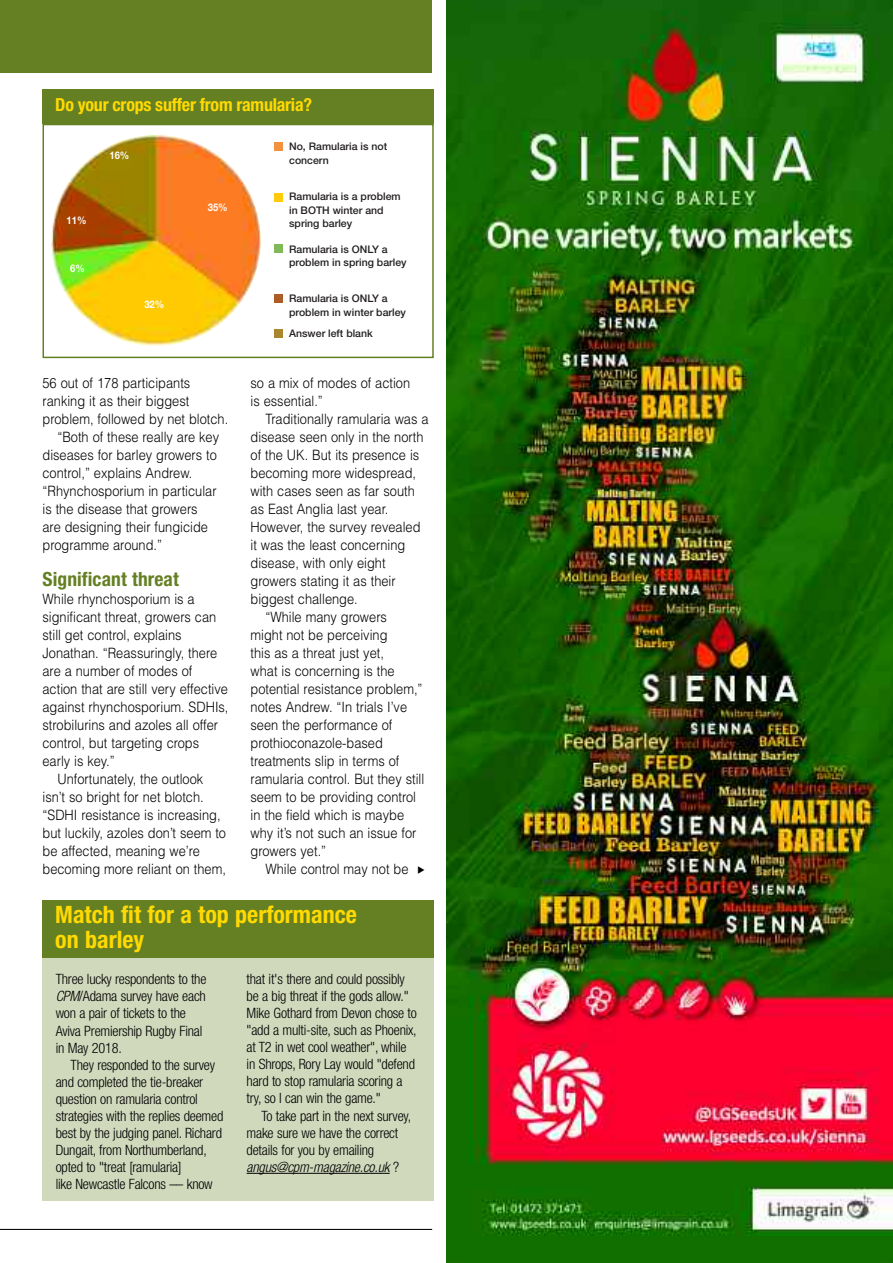
<style>
.page{position:relative;width:893px;height:1263px;background:#fff}
.page>*{position:absolute;margin:0;border:0;box-sizing:border-box;transform-origin:0 0}
.t1{font:700 condensed 24px/25.5px "Helvetica Neue";color:#ffd902}
.t2{font:700 condensed 19.5px "Helvetica Neue";letter-spacing:.005em;color:#648022}
.t3{font:700 condensed 18px "Helvetica Neue";letter-spacing:-.015em;color:#ffd902}
.t4{font:300 14.25px/18px "Helvetica";color:#000;scale:.9 1}
.t5{font:300 condensed 14.25px/17.1px "Helvetica Neue";letter-spacing:-.015em;color:#000}
.t6{font:500 10.5px/13.5px "Helvetica Neue";color:#231f20}
.t7{font:700 10.5px "Helvetica Neue";color:#fff;scale:.9 1}
.s1{font-style:italic}
</style>
<div class="page">
<img style="left:446px;top:0;width:447px;height:1263px">
<div style="left:43px;top:957px;width:391px;height:244px;background:#d1d9bd"></div>
<hr style="left:247px;top:1173px;width:82px;height:1px;background:#000">
<hr style="left:329px;top:1173px;width:61px;height:1px;background:#000">
<div style="left:43px;top:900px;width:391px;height:58px;background:#648022"></div>
<div style="left:0;top:0;width:431px;height:72px;background:#648022"></div>
<div style="left:43px;top:89px;width:391px;height:35px;background:#648022"></div>
<div style="left:274px;top:142px;width:8px;height:9px;background:#f3913f"></div>
<div style="left:274px;top:193px;width:8px;height:8px;background:#feca0a"></div>
<div style="left:274px;top:244px;width:8px;height:9px;background:#80ba58"></div>
<div style="left:274px;top:294px;width:8px;height:8px;background:#ae5c26"></div>
<div style="left:274px;top:329px;width:8px;height:9px;background:#a8872e"></div>
<div style="left:43px;top:124px;width:391px;height:234px;border:2px solid #648022"></div>
<img style="left:51px;top:135px;width:210px;height:211px">
<hr style="left:0;top:1229px;width:432px;height:1px;background:#000">
<p class="t3" style="left:55px;top:98px;width:258px">Do your crops suffer from ramularia?</p>
<p class="t6" style="left:289px;top:141px;width:96px">No, Ramularia is no concern</p>
<p class="t6" style="left:289px;top:191px;width:113px">Ramularia is a problem n BOTH winter and spring barley</p>
<p class="t6" style="left:289px;top:243px;width:119px">Ramularia is ONLY a problem in spring barley</p>
<p class="t6" style="left:289px;top:293px;width:118px">Ramularia is ONLY a problem in winter barley</p>
<p class="t6" style="left:289px;top:327px;width:85px">Answer left blank</p>
<p class="t7" style="left:109px;top:152px;width:24px">16%</p>
<p class="t7" style="left:208px;top:204px;width:24px">35%</p>
<p class="t7" style="left:67px;top:217px;width:24px">11%</p>
<p class="t7" style="left:70px;top:264px;width:18px">6%</p>
<p class="t7" style="left:144px;top:300px;width:24px">32%</p>
<p class="t4" style="left:43px;top:374px;width:166px">56 out of 178 participants</p>
<p class="t4" style="left:43px;top:392px;width:165px">ranking it as their biggest</p>
<p class="t4" style="left:43px;top:410px;width:208px">problem, followed by net blotch.</p>
<p class="t4" style="left:57px;top:428px;width:181px">“Both of these really are key</p>
<p class="t4" style="left:43px;top:446px;width:195px">diseases for barley growers to</p>
<p class="t4" style="left:43px;top:464px;width:168px">control,” explains Andrew.</p>
<p class="t4" style="left:43px;top:482px;width:195px">“Rhynchosporium in particular</p>
<p class="t4" style="left:43px;top:500px;width:174px">is the disease that growers</p>
<p class="t4" style="left:43px;top:518px;width:185px">are designing their fungicide</p>
<p class="t4" style="left:43px;top:536px;width:134px">programme around.”</p>
<h2 class="t2" style="left:43px;top:572px;width:138px">Significant threat</h2>
<p class="t4" style="left:43px;top:590px;width:171px">While rhynchosporium is a</p>
<p class="t4" style="left:43px;top:608px;width:195px">significant threat, growers can</p>
<p class="t4" style="left:43px;top:626px;width:156px">still get control, explains</p>
<p class="t4" style="left:43px;top:644px;width:196px">Jonathan. “Reassuringly, there</p>
<p class="t4" style="left:43px;top:662px;width:168px">are a number of modes of</p>
<p class="t4" style="left:43px;top:680px;width:208px">action that are still very effective</p>
<p class="t4" style="left:43px;top:698px;width:208px">against rhynchosporium. SDHIs,</p>
<p class="t4" style="left:43px;top:716px;width:197px">strobilurins and azoles all offer</p>
<p class="t4" style="left:43px;top:734px;width:176px">control, but targeting crops</p>
<p class="t4" style="left:43px;top:752px;width:82px">early is key.”</p>
<p class="t4" style="left:57px;top:770px;width:164px">Unfortunately, the outlook</p>
<p class="t4" style="left:43px;top:788px;width:181px">isn’t so bright for net blotch.</p>
<p class="t4" style="left:43px;top:806px;width:199px">“SDHI resistance is increasing,</p>
<p class="t4" style="left:43px;top:824px;width:205px">but luckily, azoles don’t seem to</p>
<p class="t4" style="left:43px;top:842px;width:176px">be affected, meaning we’re</p>
<p class="t4" style="left:43px;top:860px;width:205px">becoming more reliant on them,</p>
<p class="t4" style="left:251px;top:374px;width:179px">so a mix of modes of action is essential.”</p>
<p class="t4" style="left:265px;top:410px;width:183px">Traditionally ramularia was a</p>
<p class="t4" style="left:251px;top:428px;width:194px">disease seen only in the north</p>
<p class="t4" style="left:251px;top:446px;width:189px">of the UK. But its presence is</p>
<p class="t4" style="left:251px;top:464px;width:185px">becoming more widespread,</p>
<p class="t4" style="left:251px;top:482px;width:184px">with cases seen as far south</p>
<p class="t4" style="left:251px;top:500px;width:155px">as East Anglia last year.</p>
<p class="t4" style="left:251px;top:518px;width:190px">However, the survey revealed</p>
<p class="t4" style="left:251px;top:536px;width:174px">it was the least concerning</p>
<p class="t4" style="left:251px;top:554px;width:152px">disease, with only eight</p>
<p class="t4" style="left:251px;top:572px;width:163px">growers stating it as their</p>
<p class="t4" style="left:251px;top:590px;width:121px">biggest challenge.</p>
<p class="t4" style="left:265px;top:608px;width:137px">“While many growers</p>
<p class="t4" style="left:251px;top:626px;width:154px">might not be perceiving</p>
<p class="t4" style="left:251px;top:644px;width:150px">this as a threat just yet,</p>
<p class="t4" style="left:251px;top:662px;width:162px">what is concerning is the</p>
<p class="t4" style="left:251px;top:680px;width:193px">potential resistance problem,”</p>
<p class="t4" style="left:251px;top:698px;width:175px">notes Andrew. “In trials I’ve</p>
<p class="t4" style="left:251px;top:716px;width:159px">seen the performance of</p>
<p class="t4" style="left:251px;top:734px;width:149px">prothioconazole-based</p>
<p class="t4" style="left:251px;top:752px;width:167px">treatments slip in terms of</p>
<p class="t4" style="left:251px;top:770px;width:194px">ramularia control. But they still</p>
<p class="t4" style="left:251px;top:788px;width:186px">seem to be providing control</p>
<p class="t4" style="left:251px;top:806px;width:172px">in the field which is maybe</p>
<p class="t4" style="left:251px;top:824px;width:186px">why it’s not such an issue for</p>
<p class="t4" style="left:251px;top:842px;width:86px">growers yet.”</p>
<p class="t4" style="left:265px;top:860px;width:160px">While control may not be</p>
<h1 class="t1" style="left:55px;top:903px;width:303px">Match fit for a top performance on barley</h1>
<p class="t5" style="left:56px;top:972px;width:152px">Three lucky respondents to the<br><span class="s1">CPM</span>/Adama survey have each won a pair of tickets to the<br>Aviva Premiership Rugby Final in May 2018.</p>
<p class="t5" style="left:56px;top:1057px;width:169px;text-indent:15px">They responded to the survey and completed the tie-breaker question on ramularia control strategies with the replies deemed best by the judging panel. Richard<br>Dungait, from Northumberland, opted to "treat [ramularia]<br>like Newcastle Falcons –– know</p>
<p class="t5" style="left:247px;top:971px;width:172px">that it's there and could possibly be a big threat if the gods allow."<br>Mike Gothard from Devon chose to "add a multi-site, such as Phoenix, at T2 in wet cool weather", while in Shrops, Rory Lay would "defend hard to stop ramularia scoring a try, so I can win the game."</p>
<p class="t5" style="left:247px;top:1108px;width:166px;text-indent:15px">To take part in the next survey, make sure we have the correct details for you by emailing <span class="s1">angus@cpm-magazine.co.uk</span> ?</p>
</div>
